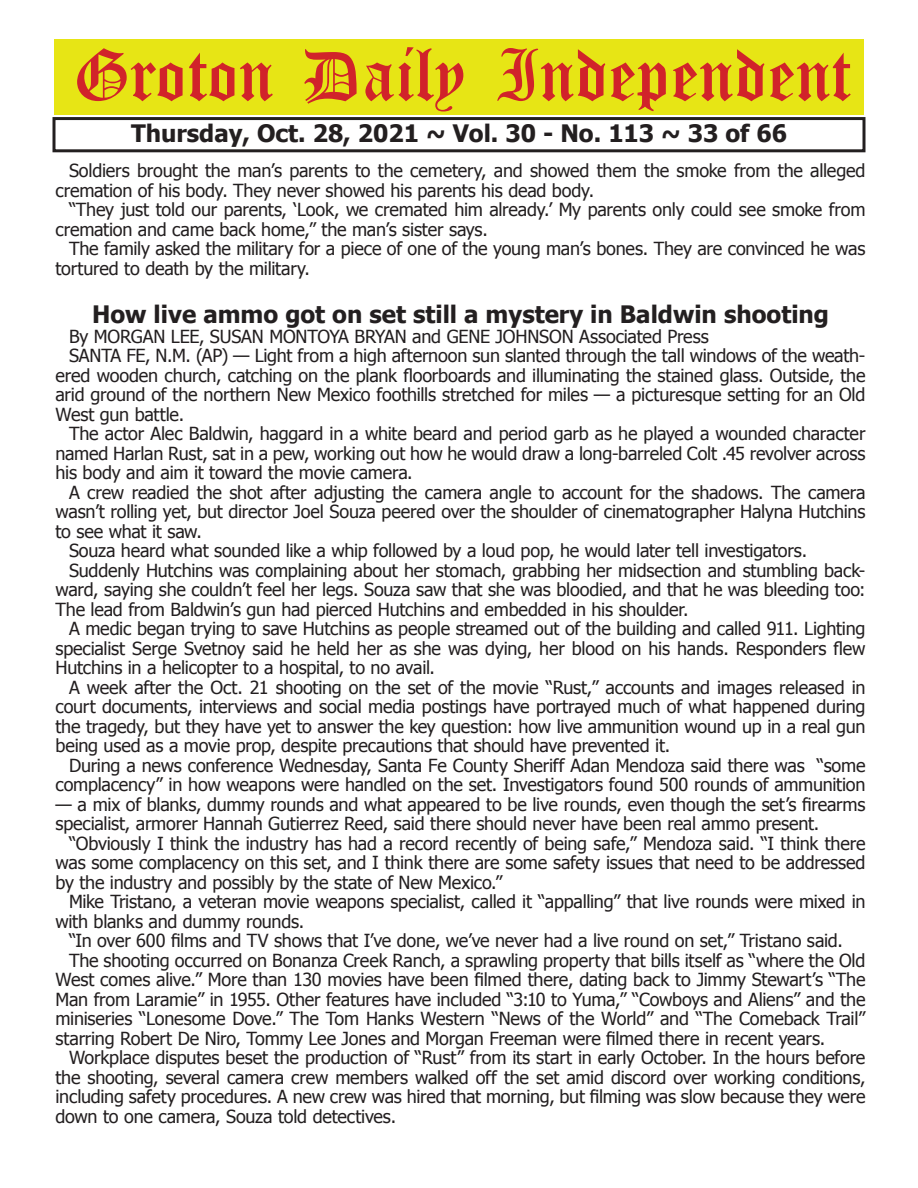
<style>
.page{position:relative;width:918px;height:1188px;background:#fff}
.page>*{position:absolute;margin:0;border:0;box-sizing:border-box;transform-origin:0 0}
.t1{font:54px "Old English Five";color:#d1232a}
.t2{font:700 24px "Tahoma";color:#231f20}
.t3{font:18px/19.5px "Tahoma";letter-spacing:-.01em;color:#231f20}
</style>
<div class="page">
<div style="left:52px;top:117px;width:814px;height:35px;border:3px solid #231f20"></div>
<div style="left:54px;top:40px;width:810px;height:75px;background:#e7e515"></div>
<h1 class="t1" style="left:73px;top:50px;width:779px">Groton Daily Independent</h1>
<h2 class="t2" style="left:131px;top:116px;width:658px">Thursday, Oct. 28, 2021 ~ Vol. 30 - No. 113 ~ 33 of 66</h2>
<p class="t3" style="left:56px;top:160px;width:811px;text-indent:14px">Soldiers brought the man’s parents to the cemetery, and showed them the smoke from the alleged cremation of his body. They never showed his parents his dead body.</p>
<p class="t3" style="left:56px;top:199px;width:811px;text-indent:14px">“They just told our parents, ‘Look, we cremated him already.’ My parents only could see smoke from cremation and came back home,” the man’s sister says.</p>
<p class="t3" style="left:56px;top:238px;width:811px;text-indent:14px">The family asked the military for a piece of one of the young man’s bones. They are convinced he was tortured to death by the military.</p>
<h2 class="t2" style="left:92px;top:298px;width:738px">How live ammo got on set still a mystery in Baldwin shooting</h2>
<p class="t3" style="left:69px;top:326px;width:641px">By MORGAN LEE, SUSAN MONTOYA BRYAN and GENE JOHNSON Associated Press</p>
<p class="t3" style="left:69px;top:345px;width:798px">SANTA FE, N.M. (AP) — Light from a high afternoon sun slanted through the tall windows of the weath-</p>
<p class="t3" style="left:56px;top:365px;width:812px">ered wooden church, catching on the plank floorboards and illuminating the stained glass. Outside, the</p>
<p class="t3" style="left:56px;top:384px;width:811px">arid ground of the northern New Mexico foothills stretched for miles — a picturesque setting for an Old</p>
<p class="t3" style="left:56px;top:404px;width:130px">West gun battle.</p>
<p class="t3" style="left:69px;top:423px;width:798px">The actor Alec Baldwin, haggard in a white beard and period garb as he played a wounded character</p>
<p class="t3" style="left:56px;top:443px;width:812px">named Harlan Rust, sat in a pew, working out how he would draw a long-barreled Colt .45 revolver across</p>
<p class="t3" style="left:56px;top:462px;width:359px">his body and aim it toward the movie camera.</p>
<p class="t3" style="left:69px;top:482px;width:798px">A crew readied the shot after adjusting the camera angle to account for the shadows. The camera</p>
<p class="t3" style="left:56px;top:501px;width:811px">wasn’t rolling yet, but director Joel Souza peered over the shoulder of cinematographer Halyna Hutchins</p>
<p class="t3" style="left:56px;top:521px;width:148px">to see what it saw.</p>
<p class="t3" style="left:69px;top:540px;width:740px">Souza heard what sounded like a whip followed by a loud pop, he would later tell investigators.</p>
<p class="t3" style="left:69px;top:560px;width:798px">Suddenly Hutchins was complaining about her stomach, grabbing her midsection and stumbling back-</p>
<p class="t3" style="left:56px;top:579px;width:812px">ward, saying she couldn’t feel her legs. Souza saw that she was bloodied, and that he was bleeding too:</p>
<p class="t3" style="left:56px;top:599px;width:635px">The lead from Baldwin’s gun had pierced Hutchins and embedded in his shoulder.</p>
<p class="t3" style="left:69px;top:618px;width:798px">A medic began trying to save Hutchins as people streamed out of the building and called 911. Lighting</p>
<p class="t3" style="left:56px;top:638px;width:811px">specialist Serge Svetnoy said he held her as she was dying, her blood on his hands. Responders flew</p>
<p class="t3" style="left:56px;top:657px;width:381px">Hutchins in a helicopter to a hospital, to no avail.</p>
<p class="t3" style="left:69px;top:677px;width:798px">A week after the Oct. 21 shooting on the set of the movie “Rust,” accounts and images released in</p>
<p class="t3" style="left:56px;top:696px;width:811px">court documents, interviews and social media postings have portrayed much of what happened during</p>
<p class="t3" style="left:56px;top:716px;width:811px">the tragedy, but they have yet to answer the key question: how live ammunition wound up in a real gun</p>
<p class="t3" style="left:56px;top:735px;width:616px">being used as a movie prop, despite precautions that should have prevented it.</p>
<p class="t3" style="left:69px;top:755px;width:798px">During a news conference Wednesday, Santa Fe County Sheriff Adan Mendoza said there was “some</p>
<p class="t3" style="left:56px;top:774px;width:811px">complacency” in how weapons were handled on the set. Investigators found 500 rounds of ammunition</p>
<p class="t3" style="left:56px;top:794px;width:811px">— a mix of blanks, dummy rounds and what appeared to be live rounds, even though the set’s firearms specialist, armorer Hannah Gutierrez Reed, said there should never have been real ammo present.</p>
<p class="t3" style="left:56px;top:833px;width:812px;text-align:justify;text-indent:14px">“Obviously I think the industry has had a record recently of being safe,” Mendoza said. “I think there was some complacency on this set, and I think there are some safety issues that need to be addressed by the industry and possibly by the state of New Mexico.”</p>
<p class="t3" style="left:56px;top:891px;width:811px;text-indent:14px">Mike Tristano, a veteran movie weapons specialist, called it “appalling” that live rounds were mixed in with blanks and dummy rounds.</p>
<p class="t3" style="left:69px;top:930px;width:775px">“In over 600 films and TV shows that I’ve done, we’ve never had a live round on set,” Tristano said.</p>
<p class="t3" style="left:69px;top:949px;width:798px">The shooting occurred on Bonanza Creek Ranch, a sprawling property that bills itself as “where the Old</p>
<p class="t3" style="left:56px;top:969px;width:811px">West comes alive.” More than 130 movies have been filmed there, dating back to Jimmy Stewart’s “The</p>
<p class="t3" style="left:56px;top:988px;width:811px">Man from Laramie” in 1955. Other features have included “3:10 to Yuma,” “Cowboys and Aliens” and the</p>
<p class="t3" style="left:56px;top:1008px;width:811px">miniseries “Lonesome Dove.” The Tom Hanks Western “News of the World” and “The Comeback Trail”</p>
<p class="t3" style="left:56px;top:1027px;width:771px">starring Robert De Niro, Tommy Lee Jones and Morgan Freeman were filmed there in recent years.</p>
<p class="t3" style="left:69px;top:1047px;width:798px">Workplace disputes beset the production of “Rust” from its start in early October. In the hours before</p>
<p class="t3" style="left:56px;top:1066px;width:812px">the shooting, several camera crew members walked off the set amid discord over working conditions,</p>
<p class="t3" style="left:56px;top:1086px;width:811px">including safety procedures. A new crew was hired that morning, but filming was slow because they were</p>
<p class="t3" style="left:56px;top:1105px;width:342px">down to one camera, Souza told detectives.</p>
</div>
